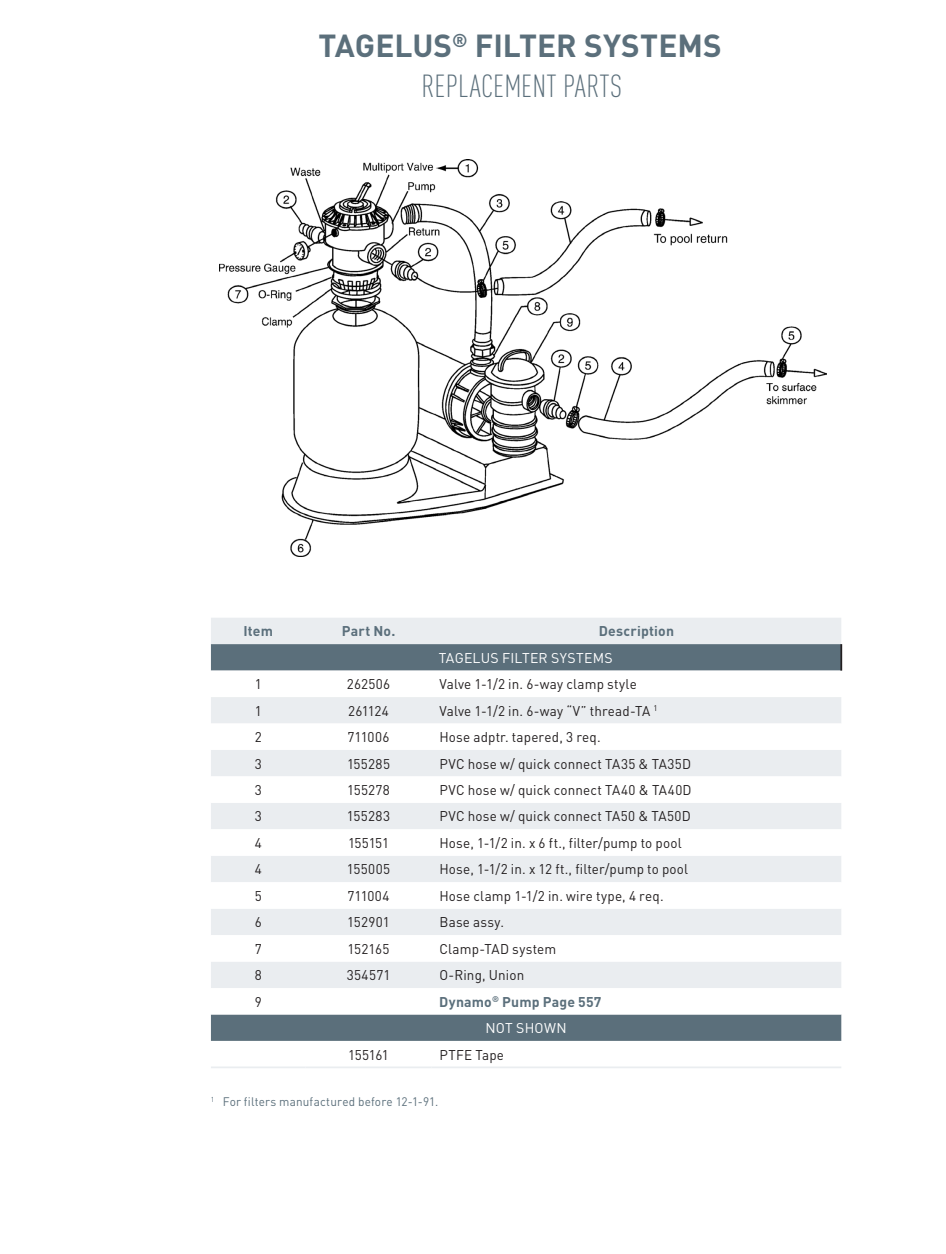
<style>
.page{position:relative;width:946px;height:1254px;background:#fff}
.page>*{position:absolute;margin:0;border:0;box-sizing:border-box;transform-origin:0 0}
.Product_Header{font:700 31.5px "DIN Pro";color:#5b6f7b}
.Product_Subhead{font:300 condensed 31.5px "DIN Pro";color:#5b6f7b}
.Ordering_Info_Chart{font:14px "DIN Pro";letter-spacing:.015em;color:#231f20;scale:.96 1}
.Ordering_Info_Chart-2{font:700 14px "DIN Pro";letter-spacing:.015em;color:#5b6f7b}
.Ordering_Info_Chart-3{font:14px "DIN Pro";letter-spacing:.015em;color:#fff}
.Table_Footnote{font:12.25px "DIN Pro";letter-spacing:.015em;color:#5b6f7b;scale:.96 1}
</style>
<div class="page">
<div style="left:211px;top:618px;width:630px;height:26px;background:#eaedf0"></div>
<div style="left:211px;top:644px;width:630px;height:397px;background:#5b6f7b"></div>
<svg style="left:211px;top:670px;width:630px;height:344px"></svg>
<hr style="left:840px;top:644px;width:2px;height:26px;background:#231f20">
<hr style="left:211px;top:1066px;width:94px;height:2px;background:#eaedf0">
<hr style="left:305px;top:1066px;width:126px;height:2px;background:#eaedf0">
<hr style="left:431px;top:1066px;width:410px;height:2px;background:#eaedf0">
<img style="left:219px;top:160px;width:607px;height:396px">
<p class="Product_Header" style="left:318px;top:20px;width:405px">TAGELUS<sup>®</sup> FILTER SYSTEMS</p>
<p class="Product_Subhead" style="left:421px;top:63px;width:202px">REPLACEMENT PARTS</p>
<p class="Ordering_Info_Chart-2" style="left:243px;top:619px;width:31px">Item</p>
<p class="Ordering_Info_Chart-2" style="left:342px;top:619px;width:55px">Part No.</p>
<p class="Ordering_Info_Chart-2" style="left:598px;top:619px;width:77px">Description</p>
<p class="Ordering_Info_Chart-3" style="left:438px;top:647px;width:175px">TAGELUS FILTER SYSTEMS</p>
<p class="Ordering_Info_Chart" style="left:255px;top:673px;width:9px">1</p>
<p class="Ordering_Info_Chart" style="left:347px;top:673px;width:47px">262506</p>
<p class="Ordering_Info_Chart" style="left:439px;top:673px;width:207px">Valve 1-1/2 in. 6-way clamp style</p>
<p class="Ordering_Info_Chart" style="left:255px;top:699px;width:9px">1</p>
<p class="Ordering_Info_Chart" style="left:348px;top:699px;width:44px">261124</p>
<p class="Ordering_Info_Chart" style="left:439px;top:699px;width:229px">Valve 1-1/2 in. 6-way “V” thread-TA <sup>1</sup></p>
<p class="Ordering_Info_Chart" style="left:255px;top:726px;width:9px">2</p>
<p class="Ordering_Info_Chart" style="left:347px;top:726px;width:45px">711006</p>
<p class="Ordering_Info_Chart" style="left:439px;top:726px;width:169px">Hose adptr. tapered, 3 req.</p>
<p class="Ordering_Info_Chart" style="left:255px;top:752px;width:9px">3</p>
<p class="Ordering_Info_Chart" style="left:347px;top:752px;width:46px">155285</p>
<p class="Ordering_Info_Chart" style="left:439px;top:752px;width:263px">PVC hose w/ quick connect TA35 &amp; TA35D</p>
<p class="Ordering_Info_Chart" style="left:255px;top:779px;width:9px">3</p>
<p class="Ordering_Info_Chart" style="left:347px;top:779px;width:46px">155278</p>
<p class="Ordering_Info_Chart" style="left:439px;top:779px;width:264px">PVC hose w/ quick connect TA40 &amp; TA40D</p>
<p class="Ordering_Info_Chart" style="left:255px;top:805px;width:9px">3</p>
<p class="Ordering_Info_Chart" style="left:347px;top:805px;width:46px">155283</p>
<p class="Ordering_Info_Chart" style="left:439px;top:805px;width:263px">PVC hose w/ quick connect TA50 &amp; TA50D</p>
<p class="Ordering_Info_Chart" style="left:255px;top:832px;width:9px">4</p>
<p class="Ordering_Info_Chart" style="left:348px;top:832px;width:44px">155151</p>
<p class="Ordering_Info_Chart" style="left:439px;top:832px;width:254px">Hose, 1-1/2 in. x 6 ft., filter/pump to pool</p>
<p class="Ordering_Info_Chart" style="left:255px;top:858px;width:9px">4</p>
<p class="Ordering_Info_Chart" style="left:347px;top:858px;width:46px">155005</p>
<p class="Ordering_Info_Chart" style="left:439px;top:858px;width:260px">Hose, 1-1/2 in. x 12 ft., filter/pump to pool</p>
<p class="Ordering_Info_Chart" style="left:255px;top:885px;width:9px">5</p>
<p class="Ordering_Info_Chart" style="left:347px;top:885px;width:45px">711004</p>
<p class="Ordering_Info_Chart" style="left:439px;top:885px;width:235px">Hose clamp 1-1/2 in. wire type, 4 req.</p>
<p class="Ordering_Info_Chart" style="left:255px;top:911px;width:9px">6</p>
<p class="Ordering_Info_Chart" style="left:347px;top:911px;width:46px">152901</p>
<p class="Ordering_Info_Chart" style="left:439px;top:911px;width:69px">Base assy.</p>
<p class="Ordering_Info_Chart" style="left:255px;top:937px;width:9px">7</p>
<p class="Ordering_Info_Chart" style="left:347px;top:937px;width:45px">152165</p>
<p class="Ordering_Info_Chart" style="left:439px;top:937px;width:123px">Clamp-TAD system</p>
<p class="Ordering_Info_Chart" style="left:255px;top:964px;width:9px">8</p>
<p class="Ordering_Info_Chart" style="left:346px;top:964px;width:47px">354571</p>
<p class="Ordering_Info_Chart" style="left:439px;top:964px;width:90px">O-Ring, Union</p>
<p class="Ordering_Info_Chart" style="left:255px;top:990px;width:9px">9</p>
<p class="Ordering_Info_Chart-2" style="left:439px;top:990px;width:164px">Dynamo<sup>®</sup> Pump Page 557</p>
<p class="Ordering_Info_Chart-3" style="left:485px;top:1017px;width:83px">NOT SHOWN</p>
<p class="Ordering_Info_Chart" style="left:348px;top:1043px;width:44px">155161</p>
<p class="Ordering_Info_Chart" style="left:439px;top:1043px;width:69px">PTFE Tape</p>
<p class="Table_Footnote" style="left:211px;top:1092px;width:238px"><sup>1</sup> For filters manufactured before 12-1-91.</p>
</div>
